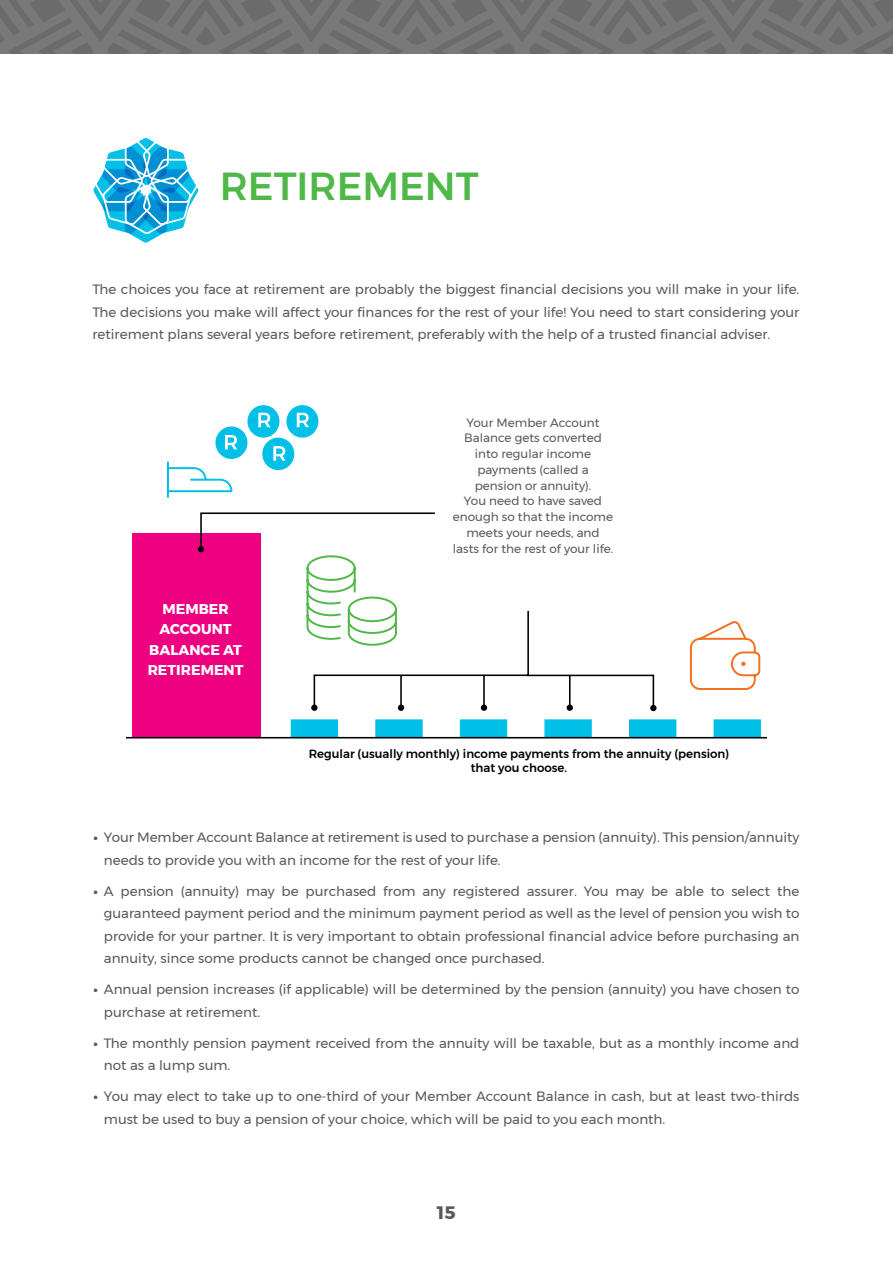
<style>
.page{position:relative;width:893px;height:1263px;background:#fff}
.page>*{position:absolute;margin:0;border:0;box-sizing:border-box;transform-origin:0 0}
.t1{font:500 39px "Montserrat";color:#50b848}
.t2{font:700 18px "Montserrat";color:#58595b}
.t3{font:700 14.25px/20.5px "Montserrat";color:#fff;text-align:center}
.t4{font:13.5px/22.5px "Montserrat";color:#58595b}
.t5{font:12px/15.8px "Montserrat";color:#58595b;text-align:center}
.t6{font:500 11.85px/13.8px "Montserrat";color:#000;text-align:center}
.s1{font-weight:700}
</style>
<div class="page">
<svg style="left:0;top:0;width:893px;height:54px;background:#737373"></svg>
<div style="left:291px;top:719px;width:47px;height:19px;background:#00c0e8"></div>
<div style="left:544px;top:719px;width:48px;height:19px;background:#00c0e8"></div>
<div style="left:375px;top:719px;width:48px;height:19px;background:#00c0e8"></div>
<div style="left:629px;top:719px;width:47px;height:19px;background:#00c0e8"></div>
<div style="left:460px;top:719px;width:47px;height:19px;background:#00c0e8"></div>
<div style="left:714px;top:719px;width:47px;height:19px;background:#00c0e8"></div>
<div style="left:132px;top:534px;width:129px;height:204px;background:#ed0181"></div>
<div style="left:247px;top:405px;width:32px;height:33px;background:#00c0e8;border-radius:50%"></div>
<div style="left:215px;top:426px;width:32px;height:33px;background:#00c0e8;border-radius:50%"></div>
<div style="left:262px;top:438px;width:32px;height:32px;background:#00c0e8;border-radius:50%"></div>
<div style="left:286px;top:405px;width:32px;height:33px;background:#00c0e8;border-radius:50%"></div>
<svg style="left:225px;top:435px;width:12px;height:14px"></svg>
<svg style="left:258px;top:413px;width:13px;height:14px"></svg>
<svg style="left:297px;top:413px;width:12px;height:14px"></svg>
<svg style="left:273px;top:446px;width:13px;height:15px"></svg>
<hr style="left:126px;top:737px;width:641px;height:1px;background:#000">
<svg style="left:198px;top:512px;width:458px;height:199px"></svg>
<svg style="left:689px;top:621px;width:72px;height:69px"></svg>
<hr style="left:167px;top:462px;width:2px;height:35px;background:#00c0e8">
<svg style="left:168px;top:466px;width:65px;height:27px"></svg>
<svg style="left:93px;top:138px;width:106px;height:105px"></svg>
<h1 class="t1" style="left:220px;top:155px;width:260px">RETIREMENT</h1>
<p class="t4" style="left:92px;top:278px;width:708px;text-align:justify">The choices you face at retirement are probably the biggest financial decisions you will make in your life.<br>The decisions you make will affect your finances for the rest of your life! You need to start considering your retirement plans several years before retirement, preferably with the help of a trusted financial adviser.</p>
<p class="t3" style="left:148px;top:598px;width:97px">MEMBER<br>ACCOUNT<br>BALANCE AT<br>RETIREMENT</p>
<p class="t5" style="left:453px;top:414px;width:162px">Your Member Account<br>Balance gets converted into regular income payments (called a pension or annuity).<br>You need to have saved enough so that the income meets your needs, and lasts for the rest of your life.</p>
<p class="t6" style="left:309px;top:747px;width:422px">Regular (usually monthly) income payments from the annuity (pension) that you choose.</p>
<p class="t4" style="left:104px;top:826px;width:697px;text-indent:-10px"><span class="s1">•</span> Your Member Account Balance at retirement is used to purchase a pension (annuity). This pension/annuity needs to provide you with an income for the rest of your life.</p>
<p class="t4" style="left:104px;top:880px;width:697px;text-align:justify;text-indent:-10px"><span class="s1">•</span> A pension (annuity) may be purchased from any registered assurer. You may be able to select the guaranteed payment period and the minimum payment period as well as the level of pension you wish to provide for your partner. It is very important to obtain professional financial advice before purchasing an annuity, since some products cannot be changed once purchased.</p>
<p class="t4" style="left:104px;top:978px;width:697px;text-indent:-10px"><span class="s1">•</span> Annual pension increases (if applicable) will be determined by the pension (annuity) you have chosen to purchase at retirement.</p>
<p class="t4" style="left:104px;top:1032px;width:697px;text-indent:-10px"><span class="s1">•</span> The monthly pension payment received from the annuity will be taxable, but as a monthly income and not as a lump sum.</p>
<p class="t4" style="left:104px;top:1085px;width:697px;text-indent:-10px"><span class="s1">•</span> You may elect to take up to one-third of your Member Account Balance in cash, but at least two-thirds must be used to buy a pension of your choice, which will be paid to you each month.</p>
<h2 class="t2" style="left:437px;top:1198px;width:20px">15</h2>
</div>
